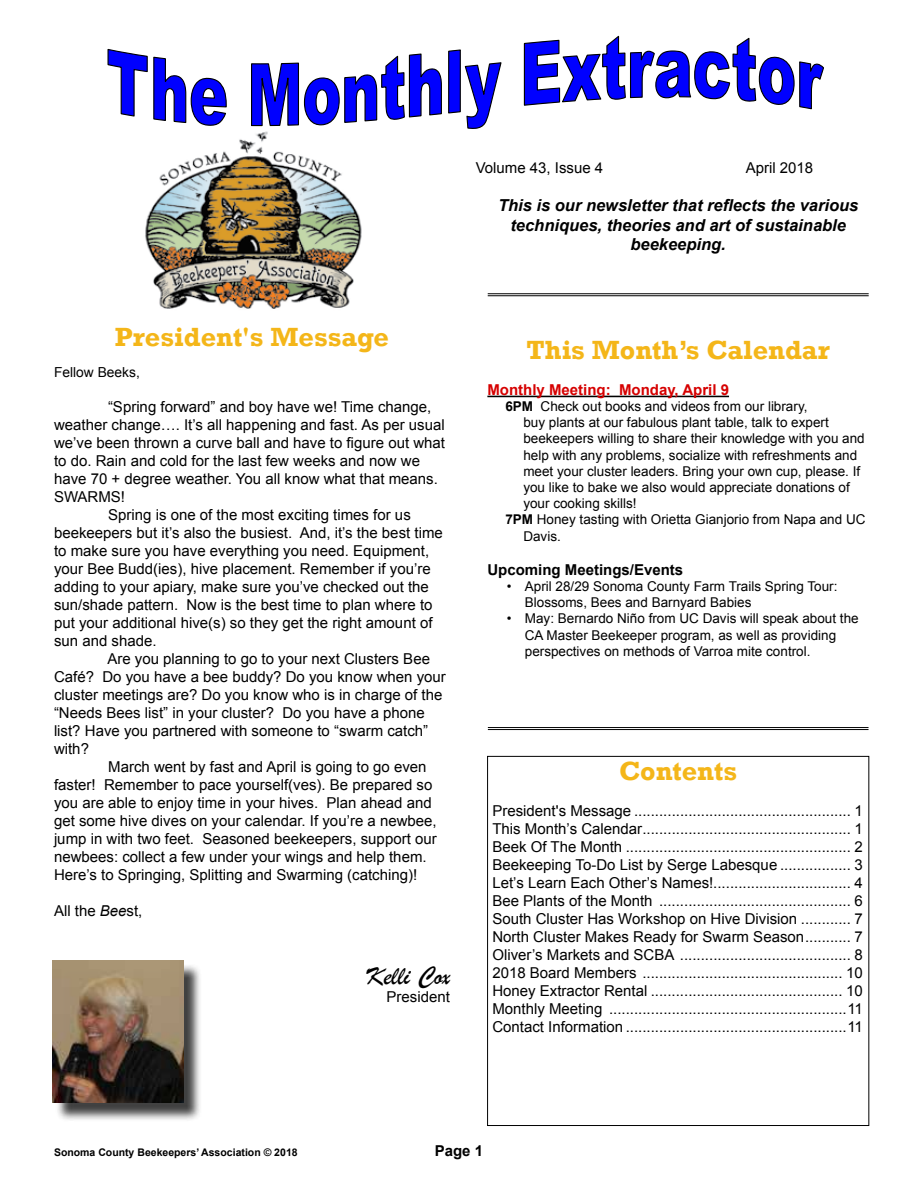
<style>
.page{position:relative;width:918px;height:1188px;background:#fff}
.page>*{position:absolute;margin:0;border:0;box-sizing:border-box;transform-origin:0 0}
.t1{font:700 27px "Rockwell";color:#f4b619}
.t2{font:27px "Brush Script";color:#000}
.t3{font:italic 700 16.5px/19.8px "Arial";color:#000;text-align:center}
.t4{font:15px/18px "Arial";color:#000;text-align:justify}
.t5{font:700 15px "Arial";color:#000}
.t6{font:700 15px "Arial";color:#d60000}
.t7{font:13.8px "Arial";color:#000}
.t8{font:13.5px/16.2px "Arial";color:#000}
.t9{font:700 10.5px "Arial";color:#000}
.s1{font-style:italic}
.s2{font-weight:700}
</style>
<div class="page">
<svg style="left:107px;top:48px;width:120px;height:78px"></svg>
<svg style="left:251px;top:49px;width:251px;height:80px"></svg>
<svg style="left:523px;top:35px;width:301px;height:75px"></svg>
<img style="left:145px;top:131px;width:217px;height:178px">
<div style="left:487px;top:756px;width:382px;height:370px;border:1px solid #000"></div>
<hr style="left:488px;top:727px;width:381px;height:1px;background:#000">
<hr style="left:488px;top:729px;width:381px;height:1px;background:#000">
<div style="left:55px;top:963px;width:147px;height:158px;background:#000;opacity:.75"></div>
<img style="left:52px;top:961px;width:131px;height:142px">
<hr style="left:488px;top:293px;width:381px;height:1px;background:#000">
<hr style="left:488px;top:295px;width:381px;height:1px;background:#000">
<hr style="left:487px;top:396px;width:242px;height:1px;background:#000">
<p class="t4" style="left:476px;top:159px;width:129px">Volume 43, Issue 4</p>
<p class="t4" style="left:746px;top:159px;width:69px">April 2018</p>
<p class="t3" style="left:498px;top:196px;width:362px">This is our newsletter that reflects the various techniques, theories and art of sustainable beekeeping.</p>
<h1 class="t1" style="left:115px;top:321px;width:276px">President's Message</h1>
<p class="t7" style="left:54px;top:363px;width:87px">Fellow Beeks,</p>
<p class="t4" style="left:108px;top:397px;width:325px">“Spring forward” and boy have we! Time change,</p>
<p class="t4" style="left:54px;top:415px;width:392px">weather change…. It’s all happening and fast. As per usual</p>
<p class="t4" style="left:54px;top:433px;width:393px">we’ve been thrown a curve ball and have to figure out what</p>
<p class="t4" style="left:54px;top:451px;width:368px">to do. Rain and cold for the last few weeks and now we</p>
<p class="t4" style="left:54px;top:469px;width:386px">have 70 + degree weather. You all know what that means.</p>
<p class="t4" style="left:54px;top:487px;width:73px">SWARMS!</p>
<p class="t4" style="left:108px;top:505px;width:304px">Spring is one of the most exciting times for us</p>
<p class="t4" style="left:54px;top:523px;width:390px">beekeepers but it’s also the busiest. And, it’s the best time</p>
<p class="t4" style="left:54px;top:541px;width:377px">to make sure you have everything you need. Equipment,</p>
<p class="t4" style="left:54px;top:559px;width:378px">your Bee Budd(ies), hive placement. Remember if you’re</p>
<p class="t4" style="left:54px;top:577px;width:376px">adding to your apiary, make sure you’ve checked out the</p>
<p class="t4" style="left:54px;top:595px;width:380px">sun/shade pattern. Now is the best time to plan where to</p>
<p class="t4" style="left:54px;top:613px;width:380px">put your additional hive(s) so they get the right amount of</p>
<p class="t4" style="left:54px;top:631px;width:104px">sun and shade.</p>
<p class="t4" style="left:107px;top:649px;width:324px">Are you planning to go to your next Clusters Bee</p>
<p class="t4" style="left:54px;top:667px;width:393px">Café? Do you have a bee buddy? Do you know when your</p>
<p class="t4" style="left:54px;top:685px;width:390px">cluster meetings are? Do you know who is in charge of the</p>
<p class="t4" style="left:54px;top:703px;width:372px">“Needs Bees list” in your cluster? Do you have a phone</p>
<p class="t4" style="left:54px;top:721px;width:376px">list? Have you partnered with someone to “swarm catch”</p>
<p class="t4" style="left:54px;top:739px;width:37px">with?</p>
<p class="t4" style="left:108px;top:757px;width:320px">March went by fast and April is going to go even</p>
<p class="t4" style="left:54px;top:775px;width:380px">faster! Remember to pace yourself(ves). Be prepared so</p>
<p class="t4" style="left:54px;top:793px;width:379px">you are able to enjoy time in your hives. Plan ahead and</p>
<p class="t4" style="left:54px;top:811px;width:384px">get some hive dives on your calendar. If you’re a newbee,</p>
<p class="t4" style="left:54px;top:829px;width:384px">jump in with two feet. Seasoned beekeepers, support our</p>
<p class="t4" style="left:54px;top:847px;width:374px">newbees: collect a few under your wings and help them.</p>
<p class="t4" style="left:54px;top:865px;width:365px">Here’s to Springing, Splitting and Swarming (catching)!</p>
<p class="t4" style="left:54px;top:901px;width:90px">All the <span class="s1">Bee</span>st,</p>
<h1 class="t2" style="left:366px;top:959px;width:85px">Kelli Cox</h1>
<p class="t4" style="left:387px;top:988px;width:65px">President</p>
<h1 class="t1" style="left:527px;top:333px;width:305px">This Month’s Calendar</h1>
<p class="t6" style="left:487px;top:379px;width:243px">Monthly Meeting: Monday, April 9</p>
<p class="t8" style="left:505px;top:398px;width:304px"><span class="s2">6PM</span> Check out books and videos from our library,</p>
<p class="t8" style="left:523px;top:414px;width:307px">buy plants at our fabulous plant table, talk to expert</p>
<p class="t8" style="left:523px;top:431px;width:343px">beekeepers willing to share their knowledge with you and</p>
<p class="t8" style="left:523px;top:447px;width:335px">help with any problems, socialize with refreshments and</p>
<p class="t8" style="left:523px;top:463px;width:338px">meet your cluster leaders. Bring your own cup, please. If</p>
<p class="t8" style="left:523px;top:479px;width:328px">you like to bake we also would appreciate donations of</p>
<p class="t8" style="left:523px;top:495px;width:115px">your cooking skills!</p>
<p class="t8" style="left:505px;top:512px;width:362px"><span class="s2">7PM</span> Honey tasting with Orietta Gianjorio from Napa and UC</p>
<p class="t8" style="left:523px;top:528px;width:39px">Davis.</p>
<p class="t5" style="left:487px;top:559px;width:197px">Upcoming Meetings/Events</p>
<p class="t8" style="left:525px;top:578px;width:314px;text-indent:-18px">• April 28/29 Sonoma County Farm Trails Spring Tour:<br>Blossoms, Bees and Barnyard Babies</p>
<p class="t8" style="left:525px;top:611px;width:335px;text-indent:-18px">• May: Bernardo Niño from UC Davis will speak about the<br>CA Master Beekeeper program, as well as providing perspectives on methods of Varroa mite control.</p>
<h1 class="t1" style="left:619px;top:754px;width:120px">Contents</h1>
<p class="t4" style="left:492px;top:802px;width:372px">President's Message .................................................... 1<br>This Month’s Calendar.................................................. 1<br>Beek Of The Month ...................................................... 2<br>Beekeeping To-Do List by Serge Labesque ................. 3<br>Let’s Learn Each Other’s Names!................................. 4<br>Bee Plants of the Month .............................................. 6<br>South Cluster Has Workshop on Hive Division ............ 7<br>North Cluster Makes Ready for Swarm Season........... 7<br>Oliver’s Markets and SCBA ......................................... 8<br>2018 Board Members ................................................ 10<br>Honey Extractor Rental .............................................. 10<br>Monthly Meeting .........................................................11<br>Contact Information .....................................................11</p>
<p class="t9" style="left:54px;top:1145px;width:245px">Sonoma County Beekeepers’ Association © 2018</p>
<p class="t5" style="left:435px;top:1140px;width:50px">Page 1</p>
</div>
